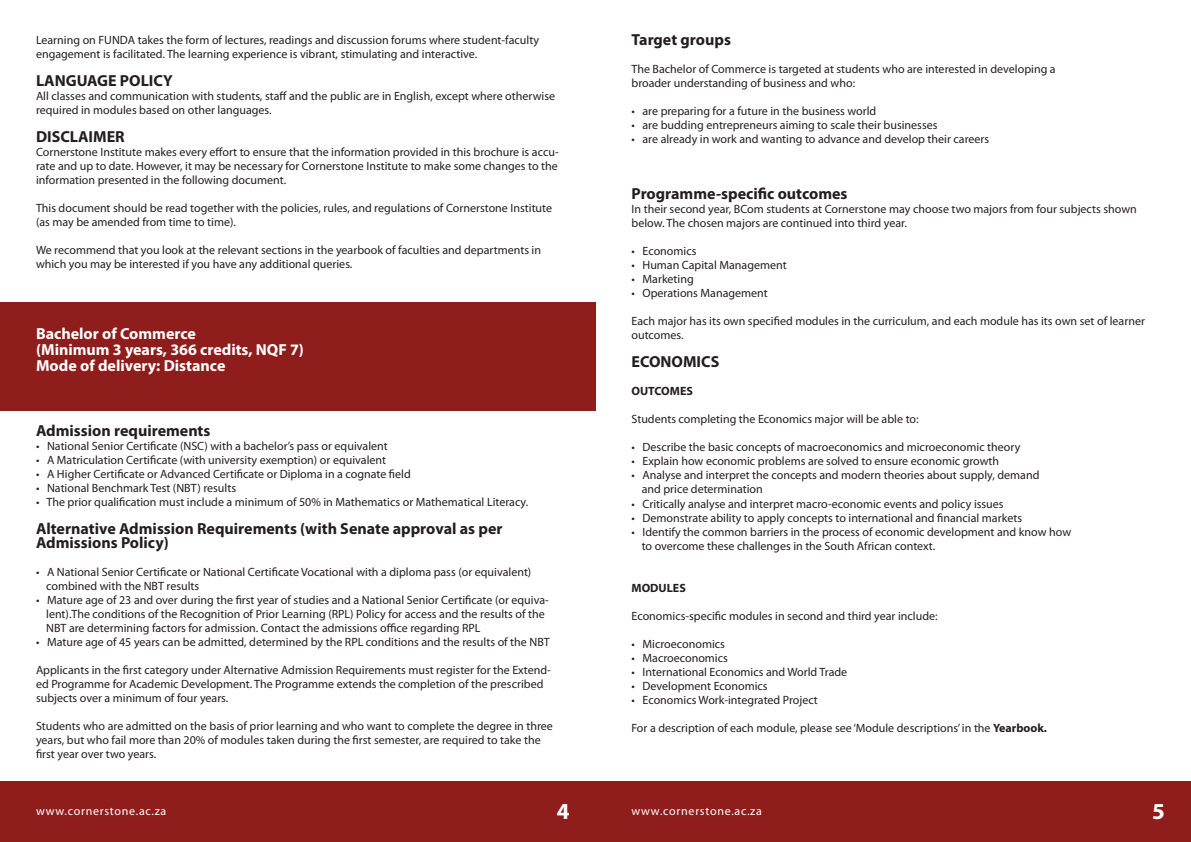
<style>
.page{position:relative;width:1191px;height:842px;background:#fff}
.page>*{position:absolute;margin:0;border:0;box-sizing:border-box;transform-origin:0 0}
.t1{font:700 23px "Myriad Pro";color:#fff}
.t2{font:700 16px "Myriad Pro";color:#231f20}
.t3{font:700 16px "Myriad Pro";color:#fff}
.t4{font:12px/14px "Myriad Pro";color:#231f20}
.t5{font:12px "Myriad Pro";letter-spacing:.06em;color:#fff}
.t6{font:700 12px "Myriad Pro";color:#231f20}
.s1{font-weight:700}
</style>
<div class="page">
<div style="left:0;top:781px;width:595px;height:61px;background:#8e1d1c"></div>
<div style="left:0;top:302px;width:595px;height:108px;background:#8f1d1c"></div>
<div style="left:595px;top:781px;width:596px;height:61px;background:#8e1d1c"></div>
<p class="t4" style="left:36px;top:33px;width:504px">Learning on FUNDA takes the form of lectures, readings and discussion forums where student-faculty engagement is facilitated. The learning experience is vibrant, stimulating and interactive.</p>
<p class="t2" style="left:36px;top:70px;width:138px">LANGUAGE POLICY</p>
<p class="t4" style="left:36px;top:89px;width:520px">All classes and communication with students, staff and the public are in English, except where otherwise required in modules based on other languages.</p>
<p class="t2" style="left:36px;top:126px;width:90px">DISCLAIMER</p>
<p class="t4" style="left:36px;top:145px;width:524px;text-align:justify">Cornerstone Institute makes every effort to ensure that the information provided in this brochure is accu&shy;rate and up to date. However, it may be necessary for Cornerstone Institute to make some changes to the information presented in the following document.</p>
<p class="t4" style="left:36px;top:201px;width:517px">This document should be read together with the policies, rules, and regulations of Cornerstone Institute (as may be amended from time to time).</p>
<p class="t4" style="left:36px;top:243px;width:506px">We recommend that you look at the relevant sections in the yearbook of faculties and departments in which you may be interested if you have any additional queries.</p>
<p class="t3" style="left:36px;top:324px;width:161px">Bachelor of Commerce</p>
<p class="t3" style="left:36px;top:340px;width:269px">(Minimum 3 years, 366 credits, NQF 7)</p>
<p class="t3" style="left:36px;top:356px;width:191px">Mode of delivery: Distance</p>
<p class="t2" style="left:36px;top:420px;width:176px">Admission requirements</p>
<p class="t4" style="left:36px;top:439px;width:353px">• National Senior Certificate (NSC) with a bachelor’s pass or equivalent</p>
<p class="t4" style="left:36px;top:453px;width:351px">• A Matriculation Certificate (with university exemption) or equivalent</p>
<p class="t4" style="left:36px;top:467px;width:376px">• A Higher Certificate or Advanced Certificate or Diploma in a cognate field</p>
<p class="t4" style="left:36px;top:481px;width:202px">• National Benchmark Test (NBT) results</p>
<p class="t4" style="left:36px;top:495px;width:494px">• The prior qualification must include a minimum of 50% in Mathematics or Mathematical Literacy.</p>
<p class="t2" style="left:36px;top:518px;width:468px">Alternative Admission Requirements (with Senate approval as per</p>
<p class="t2" style="left:36px;top:532px;width:134px">Admissions Policy)</p>
<p class="t4" style="left:36px;top:565px;width:497px">• A National Senior Certificate or National Certificate Vocational with a diploma pass (or equivalent)</p>
<p class="t4" style="left:46px;top:579px;width:155px">combined with the NBT results</p>
<p class="t4" style="left:36px;top:593px;width:514px">• Mature age of 23 and over during the first year of studies and a National Senior Certificate (or equiva-</p>
<p class="t4" style="left:46px;top:607px;width:500px">lent).The conditions of the Recognition of Prior Learning (RPL) Policy for access and the results of the</p>
<p class="t4" style="left:46px;top:621px;width:436px">NBT are determining factors for admission. Contact the admissions office regarding RPL</p>
<p class="t4" style="left:36px;top:635px;width:515px">• Mature age of 45 years can be admitted, determined by the RPL conditions and the results of the NBT</p>
<p class="t4" style="left:36px;top:663px;width:516px">Applicants in the first category under Alternative Admission Requirements must register for the Extend&shy;ed Programme for Academic Development. The Programme extends the completion of the prescribed subjects over a minimum of four years.</p>
<p class="t4" style="left:36px;top:719px;width:518px">Students who are admitted on the basis of prior learning and who want to complete the degree in three years, but who fail more than 20% of modules taken during the first semester, are required to take the first year over two years.</p>
<p class="t2" style="left:631px;top:30px;width:101px">Target groups</p>
<p class="t4" style="left:631px;top:62px;width:426px">The Bachelor of Commerce is targeted at students who are interested in developing a</p>
<p class="t4" style="left:631px;top:76px;width:225px">broader understanding of business and who:</p>
<p class="t4" style="left:631px;top:104px;width:246px">• are preparing for a future in the business world</p>
<p class="t4" style="left:631px;top:118px;width:307px">• are budding entrepreneurs aiming to scale their businesses</p>
<p class="t4" style="left:631px;top:132px;width:359px">• are already in work and wanting to advance and develop their careers</p>
<p class="t2" style="left:631px;top:184px;width:217px">Programme-specific outcomes</p>
<p class="t4" style="left:631px;top:202px;width:507px">In their second year, BCom students at Cornerstone may choose two majors from four subjects shown below. The chosen majors are continued into third year.</p>
<p class="t4" style="left:631px;top:244px;width:66px">• Economics</p>
<p class="t4" style="left:631px;top:258px;width:157px">• Human Capital Management</p>
<p class="t4" style="left:631px;top:272px;width:64px">• Marketing</p>
<p class="t4" style="left:631px;top:286px;width:138px">• Operations Management</p>
<p class="t4" style="left:631px;top:314px;width:515px">Each major has its own specified modules in the curriculum, and each module has its own set of learner outcomes.</p>
<p class="t2" style="left:631px;top:352px;width:89px">ECONOMICS</p>
<p class="t6" style="left:631px;top:384px;width:63px">OUTCOMES</p>
<p class="t4" style="left:631px;top:412px;width:289px">Students completing the Economics major will be able to:</p>
<p class="t4" style="left:631px;top:440px;width:390px">• Describe the basic concepts of macroeconomics and microeconomic theory</p>
<p class="t4" style="left:631px;top:454px;width:369px">• Explain how economic problems are solved to ensure economic growth</p>
<p class="t4" style="left:631px;top:468px;width:409px">• Analyse and interpret the concepts and modern theories about supply, demand</p>
<p class="t4" style="left:641px;top:482px;width:123px">and price determination</p>
<p class="t4" style="left:631px;top:496px;width:374px">• Critically analyse and interpret macro-economic events and policy issues</p>
<p class="t4" style="left:631px;top:510px;width:392px">• Demonstrate ability to apply concepts to international and financial markets</p>
<p class="t4" style="left:631px;top:524px;width:441px">• Identify the common barriers in the process of economic development and know how</p>
<p class="t4" style="left:641px;top:538px;width:295px">to overcome these challenges in the South African context.</p>
<p class="t6" style="left:631px;top:580px;width:56px">MODULES</p>
<p class="t4" style="left:631px;top:608px;width:308px">Economics-specific modules in second and third year include:</p>
<p class="t4" style="left:631px;top:636px;width:95px">• Microeconomics</p>
<p class="t4" style="left:631px;top:650px;width:98px">• Macroeconomics</p>
<p class="t4" style="left:631px;top:664px;width:217px">• International Economics and World Trade</p>
<p class="t4" style="left:631px;top:678px;width:138px">• Development Economics</p>
<p class="t4" style="left:631px;top:692px;width:188px">• Economics Work-integrated Project</p>
<p class="t4" style="left:631px;top:720px;width:417px">For a description of each module, please see ‘Module descriptions’ in the <span class="s1">Yearbook.</span></p>
<p class="t5" style="left:36px;top:803px;width:132px">www.cornerstone.ac.za</p>
<p class="t1" style="left:556px;top:796px;width:14px">4</p>
<p class="t5" style="left:631px;top:803px;width:132px">www.cornerstone.ac.za</p>
<p class="t1" style="left:1152px;top:796px;width:14px">5</p>
</div>
